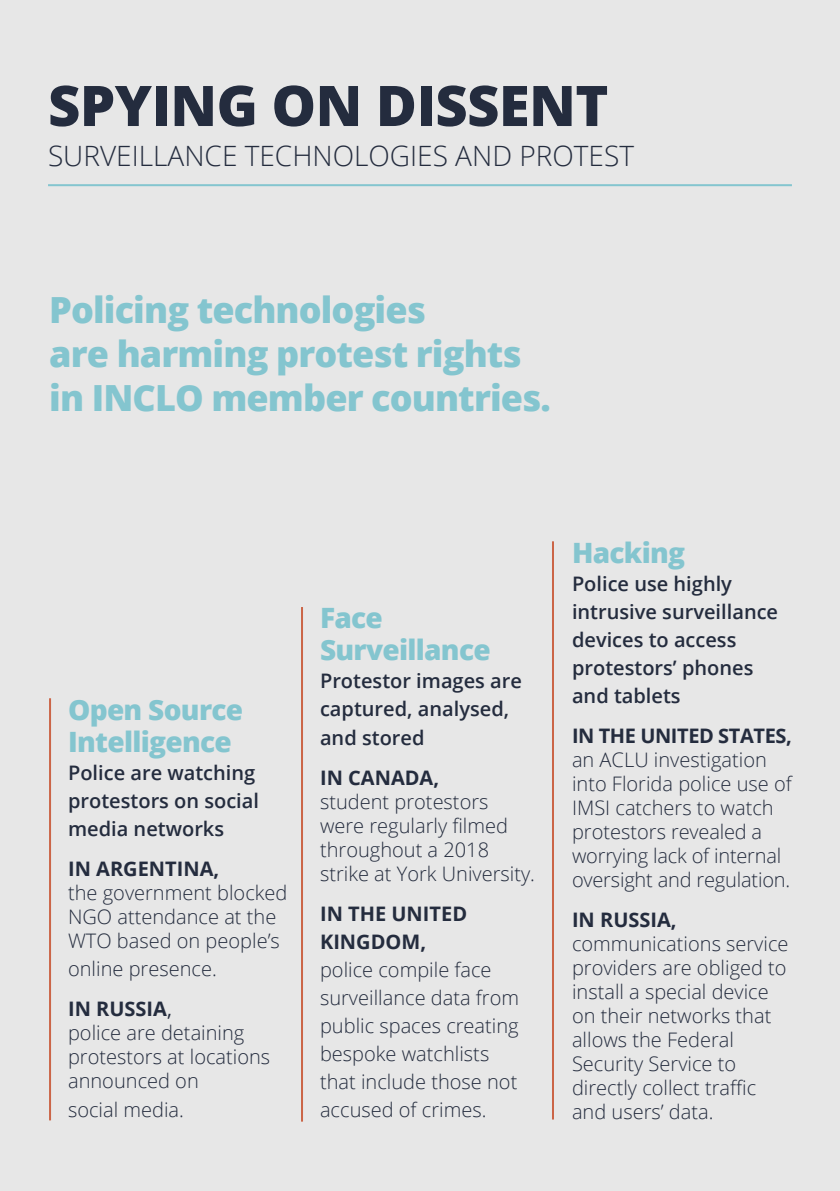
<style>
.page{position:relative;width:840px;height:1191px;background:#fff}
.page>*{position:absolute;margin:0;border:0;box-sizing:border-box;transform-origin:0 0}
.t1{font:800 56px "Open Sans";letter-spacing:-.01em;color:#242c3e}
.t2{font:800 36px/44px "Open Sans";letter-spacing:-.025em;color:#84c5cf}
.t3{font:800 28px/32px "Open Sans";letter-spacing:-.025em;color:#84c5cf}
.t4{font:300 28px "Open Sans";color:#242c3e}
.t5{font:300 20px/24px "Open Sans";color:#242c3e}
.t6{font:600 20px/28px "Open Sans";color:#242c3e}
.t7{font:700 20px/28px "Open Sans";color:#242c3e}
.t8{font:700 20px "Open Sans";letter-spacing:-.02em;color:#242c3e}
.s1{font-weight:700}
.s2{font-weight:400}
</style>
<div class="page">
<div style="left:0;top:0;width:839px;height:1191px;background:#e7e7e7"></div>
<hr style="left:48px;top:184px;width:743px;height:2px;background:#84c5cf">
<hr style="left:49px;top:698px;width:2px;height:422px;background:#cb6547">
<hr style="left:301px;top:607px;width:2px;height:514px;background:#cb6547">
<hr style="left:551px;top:541px;width:2px;height:578px;background:#cb6547">
<h1 class="t1" style="left:48px;top:63px;width:561px">SPYING ON DISSENT</h1>
<h3 class="t4" style="left:48px;top:137px;width:587px">SURVEILLANCE TECHNOLOGIES AND PROTEST</h3>
<h2 class="t2" style="left:49px;top:286px;width:503px">Policing technologies<br>are harming protest rights in INCLO member countries.</h2>
<h3 class="t3" style="left:68px;top:692px;width:176px">Open Source<br>Intelligence</h3>
<p class="t6" style="left:68px;top:758px;width:192px">Police are watching protestors on social media networks</p>
<p class="t7" style="left:68px;top:854px;width:153px">IN ARGENTINA,</p>
<p class="t5" style="left:68px;top:880px;width:221px">the government blocked<br>NGO attendance at the<br>WTO based on people’s</p>
<p class="t5" style="left:68px;top:948px;width:150px;line-height:40px">online presence.<br><span class="s1">IN RUSSIA</span><span class="s2">,</span></p>
<p class="t5" style="left:68px;top:1020px;width:204px">police are detaining protestors at locations announced on</p>
<p class="t5" style="left:68px;top:1096px;width:117px">social media.</p>
<h3 class="t3" style="left:320px;top:601px;width:172px">Face<br>Surveillance</h3>
<p class="t6" style="left:320px;top:667px;width:203px">Protestor images are captured, analysed, and stored</p>
<p class="t7" style="left:320px;top:762px;width:121px">IN CANADA,</p>
<p class="t5" style="left:320px;top:788px;width:216px">student protestors were regularly filmed throughout a 2018 strike at York University.</p>
<p class="t7" style="left:320px;top:898px;width:148px">IN THE UNITED<br>KINGDOM,</p>
<p class="t5" style="left:320px;top:954px;width:200px;line-height:28px">police compile face surveillance data from public spaces creating bespoke watchlists that include those not accused of crimes.</p>
<h3 class="t3" style="left:571px;top:535px;width:115px">Hacking</h3>
<p class="t6" style="left:571px;top:569px;width:207px">Police use highly intrusive surveillance devices to access protestors’ phones and tablets</p>
<p class="t8" style="left:571px;top:721px;width:221px">IN THE UNITED STATES,</p>
<p class="t5" style="left:571px;top:747px;width:221px">an ACLU investigation into Florida police use of<br>IMSI catchers to watch protestors revealed a worrying lack of internal oversight and regulation.</p>
<p class="t7" style="left:571px;top:905px;width:106px">IN RUSSIA,</p>
<p class="t5" style="left:571px;top:931px;width:218px">communications service providers are obliged to install a special device on their networks that allows the Federal<br>Security Service to directly collect traffic and users’ data.</p>
</div>
